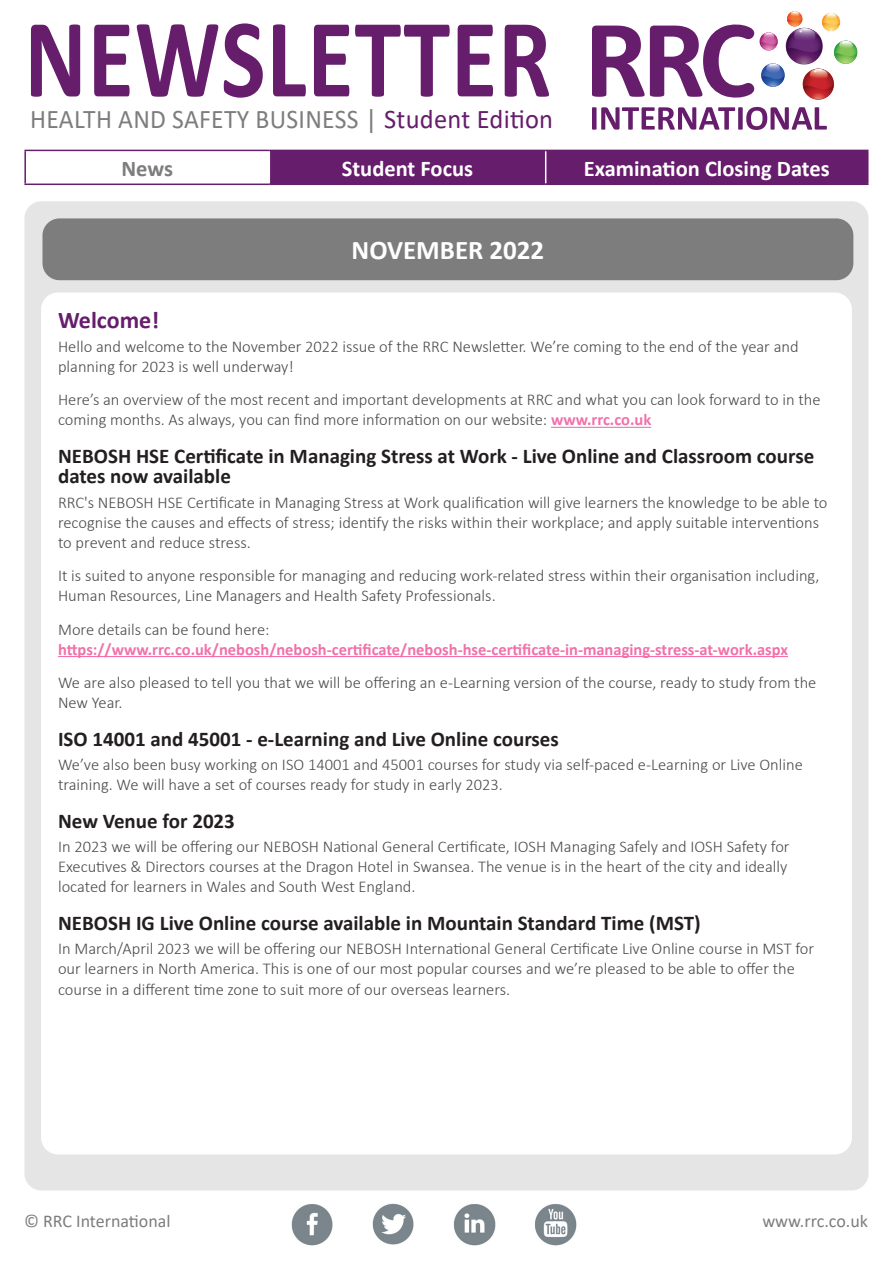
<style>
.page{position:relative;width:893px;height:1263px;background:#fff}
.page>*{position:absolute;margin:0;border:0;box-sizing:border-box;transform-origin:0 0}
.t1{font:700 113.4px "Calibri";letter-spacing:.01em;color:#661d6c;scale:.83 1}
.t2{font:27px "Calibri";letter-spacing:.01em;color:#7d7d7d;scale:.95 1}
.t3{font:700 27px "Calibri";color:#fff}
.Main_header{font:700 24px "Calibri";color:#661d6c}
.t4{font:700 22.5px "Calibri";color:#fff}
.t5{font:700 22.5px "Calibri";color:#7d7d7d}
.Sub-header{font:700 21px/20.1px "Calibri";color:#231f20}
.t6{font:18px "Calibri";color:#7d7d7d}
.Body_Text{font:300 16.5px/20.1px "Calibri";color:#4b4b4b}
.Body_Text-2{font:700 16.5px/20.1px "Calibri";color:#f171ab}
.s1{color:#661d6c}
.s2{font-weight:700;color:#f171ab}
.s3{font-weight:300;color:#4b4b4b}
</style>
<div class="page">
<svg style="left:592px;top:107px;width:235px;height:23px"></svg>
<svg style="left:592px;top:11px;width:266px;height:89px"></svg>
<div style="left:24px;top:201px;width:844px;height:989px;background:#e5e5e5;border-radius:17px"></div>
<img style="left:291px;top:1204px;width:42px;height:42px">
<img style="left:372px;top:1203px;width:42px;height:42px">
<img style="left:454px;top:1204px;width:42px;height:42px">
<img style="left:535px;top:1204px;width:42px;height:42px">
<div style="left:270px;top:151px;width:597px;height:33px;background:#661d6c"></div>
<hr style="left:545px;top:151px;width:1px;height:33px;background:#fff">
<hr style="left:24px;top:150px;width:245px;height:1px;background:#661d6c">
<hr style="left:24px;top:151px;width:2px;height:33px;background:#661d6c">
<hr style="left:269px;top:150px;width:277px;height:1px;background:#661d6c">
<hr style="left:546px;top:150px;width:322px;height:1px;background:#661d6c">
<hr style="left:867px;top:151px;width:1px;height:33px;background:#661d6c">
<hr style="left:24px;top:184px;width:245px;height:1px;background:#661d6c">
<hr style="left:269px;top:184px;width:277px;height:1px;background:#661d6c">
<hr style="left:546px;top:184px;width:322px;height:1px;background:#661d6c">
<div style="left:42px;top:218px;width:811px;height:62px;background:#7d7d7d;border-radius:17px"></div>
<div style="left:41px;top:293px;width:811px;height:861px;background:#fff;border-radius:17px"></div>
<hr style="left:551px;top:427px;width:100px;height:1px;background:#f171ab">
<hr style="left:58px;top:656px;width:730px;height:1px;background:#f171ab">
<h1 class="t1" style="left:24px;top:-21px;width:636px">NEWSLETTER</h1>
<h2 class="t2" style="left:30px;top:101px;width:552px">HEALTH AND SAFETY BUSINESS | <span class="s1">Student Edition</span></h2>
<h3 class="t5" style="left:121px;top:152px;width:53px">News</h3>
<h3 class="t4" style="left:342px;top:152px;width:133px">Student Focus</h3>
<h3 class="t4" style="left:584px;top:152px;width:248px">Examination Closing Dates</h3>
<p class="t3" style="left:352px;top:231px;width:194px">NOVEMBER 2022</p>
<p class="Main_header" style="left:58px;top:303px;width:103px">Welcome!</p>
<p class="Body_Text" style="left:58px;top:336px;width:742px">Hello and welcome to the November 2022 issue of the RRC Newsletter. We’re coming to the end of the year and planning for 2023 is well underway!</p>
<p class="Body_Text" style="left:58px;top:390px;width:764px">Here’s an overview of the most recent and important developments at RRC and what you can look forward to in the coming months. As always, you can find more information on our website: <span class="s2">www.rrc.co.uk</span></p>
<p class="Sub-header" style="left:58px;top:446px;width:758px">NEBOSH HSE Certificate in Managing Stress at Work - Live Online and Classroom course dates now available</p>
<p class="Body_Text" style="left:58px;top:492px;width:771px">RRC's NEBOSH HSE Certificate in Managing Stress at Work qualification will give learners the knowledge to be able to recognise the causes and effects of stress; identify the risks within their workplace; and apply suitable interventions to prevent and reduce stress.</p>
<p class="Body_Text" style="left:58px;top:565px;width:763px">It is suited to anyone responsible for managing and reducing work-related stress within their organisation including,<br>Human Resources, Line Managers and Health Safety Professionals.</p>
<p class="Body_Text-2" style="left:58px;top:619px;width:731px"><span class="s3">More details can be found here: </span>https://www.rrc.co.uk/nebosh/nebosh-certificate/nebosh-hse-certificate-in-managing-stress-at-work.aspx</p>
<p class="Body_Text" style="left:58px;top:672px;width:760px">We are also pleased to tell you that we will be offering an e-Learning version of the course, ready to study from the<br>New Year.</p>
<p class="Sub-header" style="left:58px;top:728px;width:502px">ISO 14001 and 45001 - e-Learning and Live Online courses</p>
<p class="Body_Text" style="left:58px;top:754px;width:746px">We’ve also been busy working on ISO 14001 and 45001 courses for study via self-paced e-Learning or Live Online training. We will have a set of courses ready for study in early 2023.</p>
<p class="Sub-header" style="left:58px;top:810px;width:178px">New Venue for 2023</p>
<p class="Body_Text" style="left:58px;top:836px;width:733px">In 2023 we will be offering our NEBOSH National General Certificate, IOSH Managing Safely and IOSH Safety for<br>Executives &amp; Directors courses at the Dragon Hotel in Swansea. The venue is in the heart of the city and ideally located for learners in Wales and South West England.</p>
<p class="Sub-header" style="left:58px;top:913px;width:644px">NEBOSH IG Live Online course available in Mountain Standard Time (MST)</p>
<p class="Body_Text" style="left:58px;top:939px;width:758px">In March/April 2023 we will be offering our NEBOSH International General Certificate Live Online course in MST for our learners in North America. This is one of our most popular courses and we’re pleased to be able to offer the course in a different time zone to suit more of our overseas learners.</p>
<p class="t6" style="left:24px;top:1209px;width:148px">© RRC International</p>
<p class="t6" style="left:762px;top:1209px;width:107px">www.rrc.co.uk</p>
</div>
